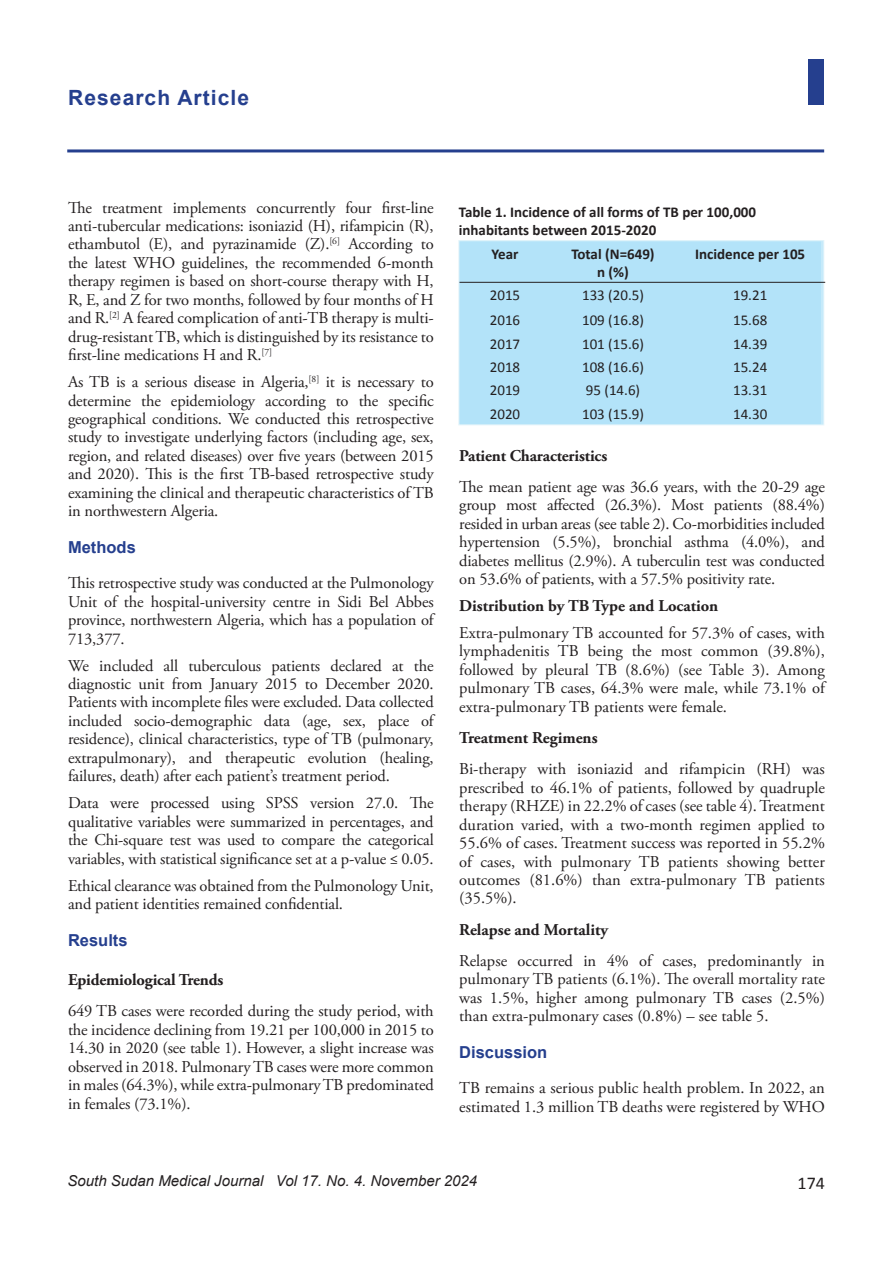
<style>
.page{position:relative;width:893px;height:1263px;background:#fff}
.page>*{position:absolute;margin:0;border:0;box-sizing:border-box;transform-origin:0 0}
.Sidebar{font:700 21px "Arial";letter-spacing:.05em;color:#253f8e}
.t1{font:18px "Calibri";color:#231f20}
.t2{font:16.5px/18.5px "Adobe Garamond Pro";letter-spacing:-.01em;color:#231f20;text-align:justify}
.t3{font:700 16.5px "Adobe Garamond Pro";color:#231f20}
.t4{font:700 16.5px "Arial";color:#253f8e}
.t5{font:15px "Calibri";color:#231f20}
.t6{font:700 15px/18px "Calibri";color:#231f20}
.t7{font:italic 15px "Arial";color:#231f20}
</style>
<div class="page">
<hr style="left:67px;top:149px;width:757px;height:3px;background:#253f8e">
<div style="left:809px;top:60px;width:15px;height:45px;background:#253f8e"></div>
<div style="left:460px;top:242px;width:361px;height:181px;background:#b3e3f9"></div>
<div style="left:458px;top:240px;width:366px;height:185px;border:1px solid #e2f4fa"></div>
<hr style="left:459px;top:282px;width:366px;height:1px;background:#231f20">
<p class="Sidebar" style="left:68px;top:84px;width:182px">Research Article</p>
<p class="t2" style="left:68px;top:199px;width:367px">The treatment implements concurrently four first-line anti-tubercular medications: isoniazid (H), rifampicin (R), ethambutol (E), and pyrazinamide (Z).<sup>[6]</sup> According to the latest WHO guidelines, the recommended 6-month therapy regimen is based on short-course therapy with H, R, E, and Z for two months, followed by four months of H and R.<sup>[2]</sup> A feared complication of anti-TB therapy is multi&shy;drug-resistant TB, which is distinguished by its resistance to first-line medications H and R.<sup>[7]</sup></p>
<p class="t2" style="left:68px;top:373px;width:367px">As TB is a serious disease in Algeria,<sup>[8]</sup> it is necessary to determine the epidemiology according to the specific geographical conditions. We conducted this retrospective study to investigate underlying factors (including age, sex, region, and related diseases) over five years (between 2015 and 2020). This is the first TB‑based retrospective study examining the clinical and therapeutic characteristics of TB in northwestern Algeria.</p>
<p class="t4" style="left:68px;top:536px;width:69px">Methods</p>
<p class="t2" style="left:68px;top:574px;width:367px">This retrospective study was conducted at the Pulmonology Unit of the hospital-university centre in Sidi Bel Abbes province, northwestern Algeria, which has a population of 713,377.</p>
<p class="t2" style="left:68px;top:657px;width:367px">We included all tuberculous patients declared at the diagnostic unit from January 2015 to December 2020.<br>Patients with incomplete files were excluded. Data collected included socio-demographic data (age, sex, place of residence), clinical characteristics, type of TB (pulmonary, extrapulmonary), and therapeutic evolution (healing, failures, death) after each patient’s treatment period.</p>
<p class="t2" style="left:68px;top:794px;width:367px">Data were processed using SPSS version 27.0. The qualitative variables were summarized in percentages, and the Chi-square test was used to compare the categorical variables, with statistical significance set at a p-value ≤ 0.05.</p>
<p class="t2" style="left:68px;top:877px;width:367px">Ethical clearance was obtained from the Pulmonology Unit, and patient identities remained confidential.</p>
<p class="t4" style="left:68px;top:929px;width:61px">Results</p>
<p class="t3" style="left:68px;top:970px;width:157px">Epidemiological Trends</p>
<p class="t2" style="left:68px;top:1002px;width:367px">649 TB cases were recorded during the study period, with the incidence declining from 19.21 per 100,000 in 2015 to 14.30 in 2020 (see table 1). However, a slight increase was observed in 2018. Pulmonary TB cases were more common in males (64.3%), while extra-pulmonary TB predominated in females (73.1%).</p>
<p class="t6" style="left:459px;top:202px;width:299px">Table 1. Incidence of all forms of TB per 100,000 inhabitants between 2015-2020</p>
<p class="t6" style="left:492px;top:244px;width:28px">Year</p>
<p class="t6" style="left:571px;top:244px;width:85px">Total (N=649)</p>
<p class="t6" style="left:597px;top:262px;width:33px">n (%)</p>
<p class="t6" style="left:695px;top:244px;width:112px">Incidence per 105</p>
<p class="t5" style="left:490px;top:285px;width:32px">2015</p>
<p class="t5" style="left:582px;top:285px;width:63px">133 (20.5)</p>
<p class="t5" style="left:733px;top:285px;width:36px">19.21</p>
<p class="t5" style="left:490px;top:310px;width:32px">2016</p>
<p class="t5" style="left:582px;top:310px;width:63px">109 (16.8)</p>
<p class="t5" style="left:733px;top:310px;width:36px">15.68</p>
<p class="t5" style="left:490px;top:333px;width:32px">2017</p>
<p class="t5" style="left:582px;top:333px;width:63px">101 (15.6)</p>
<p class="t5" style="left:733px;top:333px;width:36px">14.39</p>
<p class="t5" style="left:490px;top:357px;width:32px">2018</p>
<p class="t5" style="left:582px;top:357px;width:63px">108 (16.6)</p>
<p class="t5" style="left:733px;top:357px;width:36px">15.24</p>
<p class="t5" style="left:490px;top:380px;width:32px">2019</p>
<p class="t5" style="left:586px;top:380px;width:56px">95 (14.6)</p>
<p class="t5" style="left:733px;top:380px;width:36px">13.31</p>
<p class="t5" style="left:490px;top:403px;width:32px">2020</p>
<p class="t5" style="left:582px;top:403px;width:63px">103 (15.9)</p>
<p class="t5" style="left:733px;top:403px;width:36px">14.30</p>
<p class="t3" style="left:459px;top:446px;width:149px">Patient Characteristics</p>
<p class="t2" style="left:459px;top:478px;width:367px">The mean patient age was 36.6 years, with the 20-29 age group most affected (26.3%). Most patients (88.4%) resided in urban areas (see table 2). Co-morbidities included hypertension (5.5%), bronchial asthma (4.0%), and diabetes mellitus (2.9%). A tuberculin test was conducted on 53.6% of patients, with a 57.5% positivity rate.</p>
<p class="t3" style="left:459px;top:596px;width:261px">Distribution by TB Type and Location</p>
<p class="t2" style="left:459px;top:624px;width:367px">Extra-pulmonary TB accounted for 57.3% of cases, with lymphadenitis TB being the most common (39.8%), followed by pleural TB (8.6%) (see Table 3). Among pulmonary TB cases, 64.3% were male, while 73.1% of extra-pulmonary TB patients were female.</p>
<p class="t3" style="left:459px;top:728px;width:140px">Treatment Regimens</p>
<p class="t2" style="left:459px;top:760px;width:367px">Bi-therapy with isoniazid and rifampicin (RH) was prescribed to 46.1% of patients, followed by quadruple therapy (RHZE) in 22.2% of cases (see table 4). Treatment duration varied, with a two-month regimen applied to 55.6% of cases. Treatment success was reported in 55.2% of cases, with pulmonary TB patients showing better outcomes (81.6%) than extra-pulmonary TB patients (35.5%).</p>
<p class="t3" style="left:459px;top:920px;width:150px">Relapse and Mortality</p>
<p class="t2" style="left:459px;top:952px;width:367px">Relapse occurred in 4% of cases, predominantly in pulmonary TB patients (6.1%). The overall mortality rate was 1.5%, higher among pulmonary TB cases (2.5%) than extra-pulmonary cases (0.8%) – see table 5.</p>
<p class="t4" style="left:459px;top:1041px;width:90px">Discussion</p>
<p class="t2" style="left:459px;top:1079px;width:367px">TB remains a serious public health problem. In 2022, an estimated 1.3 million TB deaths were registered by WHO</p>
<p class="t7" style="left:68px;top:1171px;width:411px">South Sudan Medical Journal Vol 17. No. 4. November 2024</p>
<p class="t1" style="left:798px;top:1171px;width:29px">174</p>
</div>
